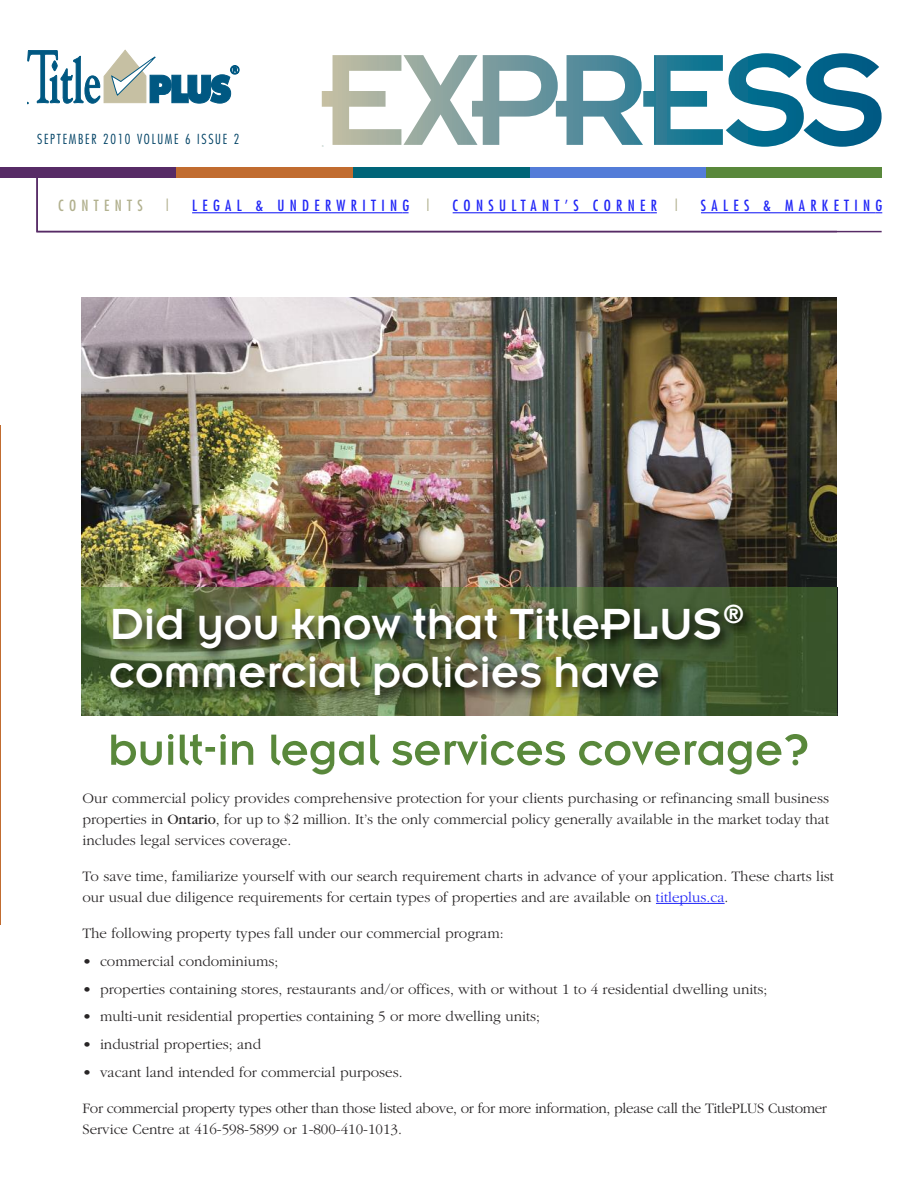
<style>
.page{position:relative;width:918px;height:1188px;background:#fff}
.page>*{position:absolute;margin:0;border:0;box-sizing:border-box;transform-origin:0 0}
.t1{font:48px/48px "Insignia";color:#fff}
.t2{font:300 15px/21px "Garamond";color:#282526;text-align:justify}
.t3{font:300 15px/21px "Garamond";letter-spacing:-.02em;color:#282526}
.t4{font:condensed 15px "Futura";letter-spacing:.355em;color:#2227f7}
.t5{font:condensed 15px "Futura";letter-spacing:.355em;color:#b2b18f}
.t6{font:300 condensed 13.5px "Futura";letter-spacing:.125em;color:#004265}
.s1{color:#b2b18f}
.s2{font-weight:400}
.s3{color:#2227f7}
</style>
<div class="page">
<img style="left:81px;top:297px;width:756px;height:290px">
<img style="left:81px;top:587px;width:19px;height:128px">
<div style="left:0;top:167px;width:177px;height:11px;background:#572b66"></div>
<div style="left:177px;top:167px;width:176px;height:11px;background:#c16c30"></div>
<div style="left:353px;top:167px;width:177px;height:11px;background:#006579"></div>
<div style="left:530px;top:167px;width:176px;height:11px;background:#537cd8"></div>
<div style="left:706px;top:167px;width:176px;height:11px;background:#59883b"></div>
<svg style="left:838px;top:212px;width:45px;height:21px"></svg>
<svg style="left:28px;top:50px;width:211px;height:54px"></svg>
<svg style="left:322px;top:53px;width:560px;height:94px"></svg>
<svg style="left:36px;top:172px;width:802px;height:61px"></svg>
<hr style="left:656px;top:903px;width:69px;height:1px;background:#2227f7">
<hr style="left:0;top:425px;width:1px;height:500px;background:#c16c30">
<img style="left:100px;top:587px;width:738px;height:179px">
<img style="left:837px;top:587px;width:1px;height:128px">
<img style="left:100px;top:715px;width:737px;height:1px">
<img style="left:111px;top:734px;width:403px;height:32px">
<p class="t6" style="left:37px;top:134px;width:204px">SEPTEMBER 2010 VOLUME 6 ISSUE 2</p>
<p class="t5" style="left:58px;top:198px;width:86px">CONTENTS</p>
<p class="t5" style="left:166px;top:198px;width:5px">|</p>
<p class="t4" style="left:192px;top:198px;width:239px">LEGAL &amp; UNDERWRITING <span class="s1">|</span></p>
<p class="t4" style="left:453px;top:198px;width:227px">CONSULTANT’S CORNER <span class="s1">|</span></p>
<p class="t4" style="left:701px;top:198px;width:183px">SALES &amp; MARKETING</p>
<h1 class="t1" style="left:109px;top:605px;width:637px">Did you know that TitlePLUS<sup>® </sup>commercial policies have</h1>
<p class="t2" style="left:82px;top:787px;width:748px">Our commercial policy provides comprehensive protection for your clients purchasing or refinancing small business properties in <span class="s2">Ontario</span>, for up to $2 million. It’s the only commercial policy generally available in the market today that includes legal services coverage.</p>
<p class="t2" style="left:82px;top:865px;width:753px">To save time, familiarize yourself with our search requirement charts in advance of your application. These charts list our usual due diligence requirements for certain types of properties and are available on <span class="s3">titleplus.ca</span>.</p>
<p class="t2" style="left:82px;top:922px;width:423px">The following property types fall under our commercial program:</p>
<p class="t2" style="left:82px;top:950px;width:197px">• commercial condominiums;</p>
<p class="t2" style="left:82px;top:978px;width:687px">• properties containing stores, restaurants and/or offices, with or without 1 to 4 residential dwelling units;</p>
<p class="t2" style="left:82px;top:1006px;width:459px">• multi-unit residential properties containing 5 or more dwelling units;</p>
<p class="t2" style="left:82px;top:1033px;width:180px">• industrial properties; and</p>
<p class="t2" style="left:82px;top:1061px;width:322px">• vacant land intended for commercial purposes.</p>
<p class="t3" style="left:82px;top:1097px;width:746px">For commercial property types other than those listed above, or for more information, please call the TitlePLUS Customer<br>Service Centre at 416-598-5899 or 1-800-410-1013.</p>
</div>
